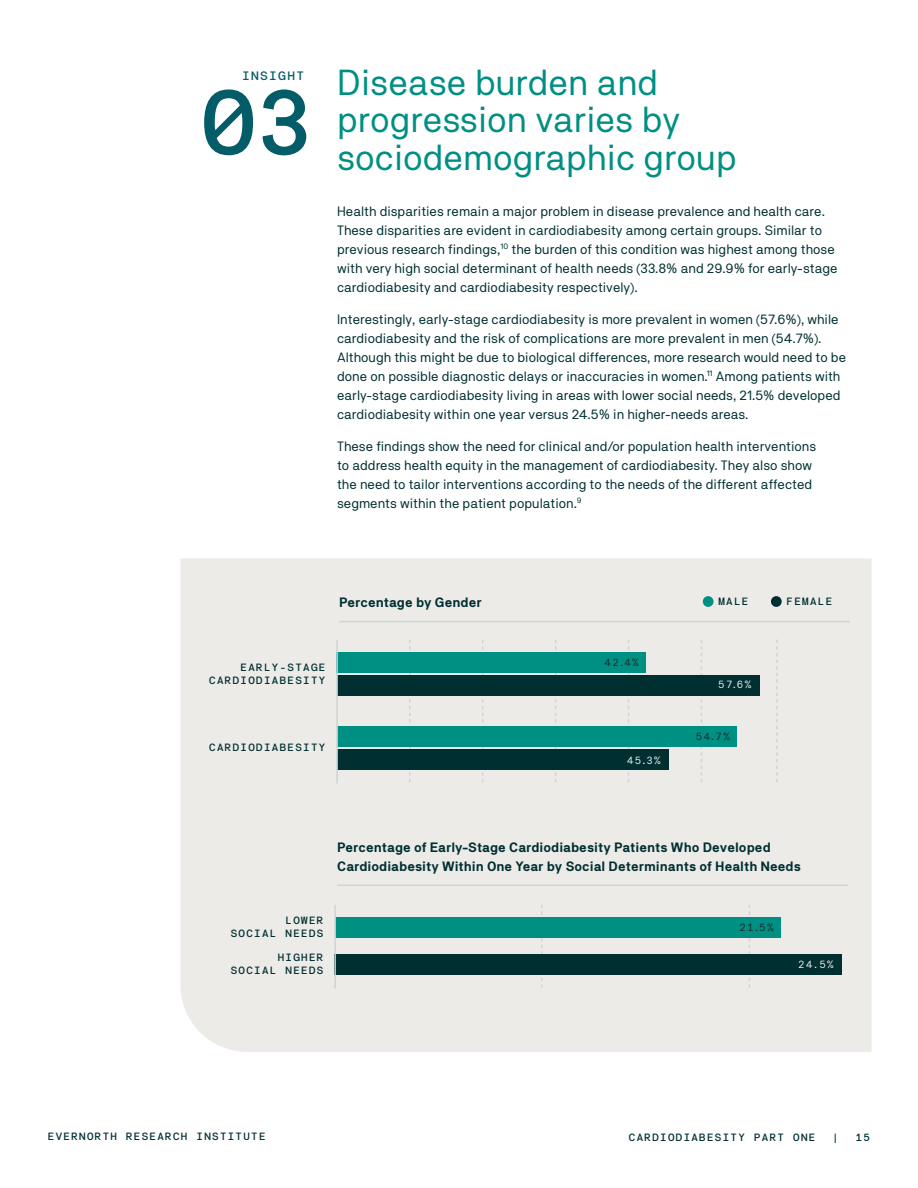
<style>
.page{position:relative;width:918px;height:1188px;background:#fff}
.page>*{position:absolute;margin:0;border:0;box-sizing:border-box;transform-origin:0 0}
.t1{font:92.25px "NB Akademie Mono";color:#035c67}
.Headline{font:36px/37.8px "NB Akademie";color:#008f83}
.t2{font:13.5px/18.9px "NB Akademie";color:#002f32}
.t3{font:700 13.5px/18.9px "NB Akademie";color:#002f32}
.t4{font:12.15px "NB Akademie Mono";color:#035c67}
.t5{font:10.5px/12.6px "NB Akademie Mono";color:#002f32;text-align:right}
.t6{font:10.5px "NB Akademie Mono";color:#231f20}
.t7{font:10.5px "NB Akademie Mono";color:#fff}
</style>
<div class="page">
<div style="left:180px;top:559px;width:692px;height:493px;background:#edebe7"></div>
<hr style="left:339px;top:621px;width:511px;height:1px;background:#ccd6d6">
<svg style="left:776px;top:640px;width:2px;height:144px"></svg>
<svg style="left:701px;top:640px;width:1px;height:144px"></svg>
<svg style="left:628px;top:640px;width:1px;height:144px"></svg>
<svg style="left:555px;top:640px;width:1px;height:144px"></svg>
<svg style="left:482px;top:640px;width:1px;height:144px"></svg>
<svg style="left:409px;top:640px;width:2px;height:144px"></svg>
<div style="left:337px;top:652px;width:309px;height:20px;background:#008f83"></div>
<div style="left:337px;top:726px;width:400px;height:20px;background:#008f83"></div>
<div style="left:337px;top:749px;width:332px;height:21px;background:#002f32"></div>
<div style="left:337px;top:675px;width:422px;height:21px;background:#002f32"></div>
<hr style="left:336px;top:640px;width:2px;height:144px;background:#ccd5d6">
<div style="left:771px;top:596px;width:11px;height:11px;background:#002f32;border-radius:50%"></div>
<div style="left:703px;top:596px;width:11px;height:11px;background:#008f83;border-radius:50%"></div>
<hr style="left:337px;top:885px;width:511px;height:1px;background:#ccd6d6">
<svg style="left:749px;top:905px;width:1px;height:84px"></svg>
<svg style="left:541px;top:905px;width:2px;height:84px"></svg>
<div style="left:335px;top:954px;width:507px;height:20px;background:#002f32"></div>
<div style="left:335px;top:917px;width:446px;height:20px;background:#008f83"></div>
<hr style="left:334px;top:905px;width:2px;height:84px;background:#ccd5d6">
<p class="t4" style="left:241px;top:68px;width:65px">INSIGHT</p>
<h1 class="t1" style="left:194px;top:67px;width:126px">03</h1>
<h2 class="Headline" style="left:337px;top:63px;width:401px">Disease burden and progression varies by sociodemographic group</h2>
<p class="t2" style="left:337px;top:202px;width:502px">Health disparities remain a major problem in disease prevalence and health care.<br>These disparities are evident in cardiodiabesity among certain groups. Similar to previous research findings,<sup>10</sup> the burden of this condition was highest among those with very high social determinant of health needs (33.8% and 29.9% for early-stage cardiodiabesity and cardiodiabesity respectively).</p>
<p class="t2" style="left:337px;top:310px;width:511px">Interestingly, early-stage cardiodiabesity is more prevalent in women (57.6%), while cardiodiabesity and the risk of complications are more prevalent in men (54.7%).<br>Although this might be due to biological differences, more research would need to be done on possible diagnostic delays or inaccuracies in women.<sup>11</sup> Among patients with early-stage cardiodiabesity living in areas with lower social needs, 21.5% developed cardiodiabesity within one year versus 24.5% in higher-needs areas.</p>
<p class="t2" style="left:337px;top:437px;width:481px">These findings show the need for clinical and/or population health interventions to address health equity in the management of cardiodiabesity. They also show the need to tailor interventions according to the needs of the different affected segments within the patient population.<sup>9</sup></p>
<p class="t3" style="left:339px;top:593px;width:144px">Percentage by Gender</p>
<p class="t5" style="left:209px;top:661px;width:119px">EARLY-STAGE<br>CARDIODIABESITY</p>
<p class="t5" style="left:209px;top:741px;width:119px">CARDIODIABESITY</p>
<p class="t6" style="left:604px;top:656px;width:37px">42.4%</p>
<p class="t7" style="left:626px;top:754px;width:36px">45.3%</p>
<p class="t5" style="left:718px;top:595px;width:33px">MALE</p>
<p class="t5" style="left:786px;top:595px;width:48px">FEMALE</p>
<p class="t7" style="left:718px;top:679px;width:36px">57.6%</p>
<p class="t6" style="left:695px;top:730px;width:37px">54.7%</p>
<p class="t3" style="left:337px;top:838px;width:465px">Percentage of Early-Stage Cardiodiabesity Patients Who Developed<br>Cardiodiabesity Within One Year by Social Determinants of Health Needs</p>
<p class="t5" style="left:230px;top:914px;width:95px">LOWER<br>SOCIAL NEEDS</p>
<p class="t5" style="left:230px;top:951px;width:95px">HIGHER<br>SOCIAL NEEDS</p>
<p class="t7" style="left:798px;top:958px;width:38px">24.5%</p>
<p class="t6" style="left:739px;top:921px;width:37px">21.5%</p>
<p class="t5" style="left:47px;top:1130px;width:221px">EVERNORTH RESEARCH INSTITUTE</p>
<p class="t5" style="left:628px;top:1131px;width:189px">CARDIODIABESITY PART ONE</p>
<p class="t5" style="left:832px;top:1131px;width:9px">|</p>
<p class="t5" style="left:855px;top:1131px;width:17px">15</p>
</div>
